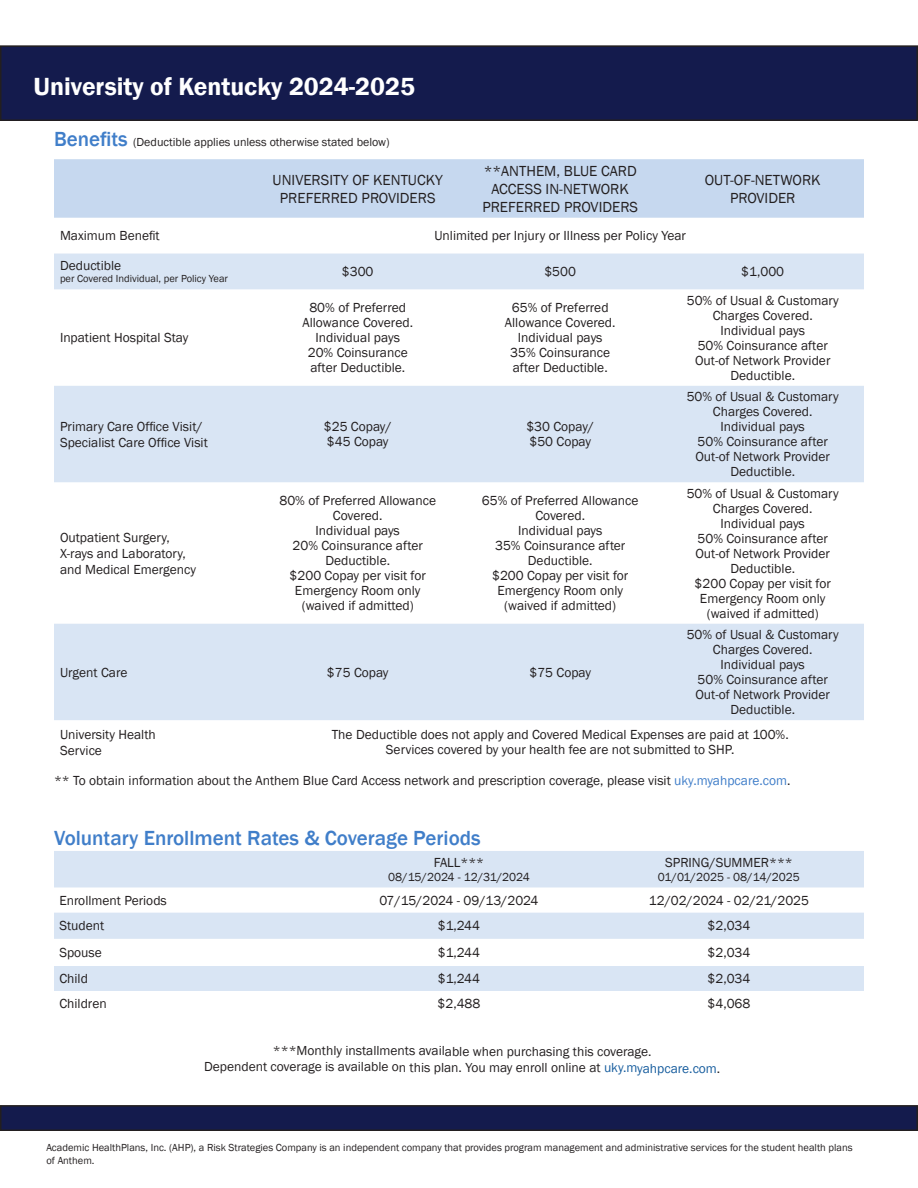
<style>
.page{position:relative;width:918px;height:1188px;background:#fff}
.page>*{position:absolute;margin:0;border:0;box-sizing:border-box;transform-origin:0 0}
.t1{font:600 25.5px "Franklin Gothic";color:#fff}
.t2{font:500 21px "Franklin Gothic";color:#407ec9}
.Table_-_Text__center{font:15px/18px "Franklin Gothic";color:#231f20;text-align:center}
.Table_-_Text__center-2{font:13.5px/15px "Franklin Gothic";color:#231f20;text-align:center}
.Table_-_Text__left{font:13.5px "Franklin Gothic";color:#231f20}
.Body_-_Heading__blue{font:12px "Franklin Gothic";color:#231f20}
.Table_-_Text__left-2{font:10.5px/12.6px "Franklin Gothic";color:#231f20}
.s1{font-weight:500;font-size:21px;color:#407ec9}
.s2{color:#407ec9}
.s3{color:#175d9e}
</style>
<div class="page">
<div style="left:54px;top:159px;width:810px;height:59px;background:#c6d8ef"></div>
<svg style="left:54px;top:254px;width:810px;height:466px"></svg>
<svg style="left:54px;top:851px;width:810px;height:140px;fill:#d9e5f4"></svg>
<div style="left:1px;top:46px;width:916px;height:74px;background:#141b4d"></div>
<div style="left:0;top:45px;width:918px;height:76px;border:2px solid #231f20"></div>
<div style="left:1px;top:1106px;width:916px;height:24px;background:#141b4d"></div>
<div style="left:0;top:1105px;width:918px;height:26px;border:2px solid #231f20"></div>
<p class="t1" style="left:33px;top:71px;width:383px">University of Kentucky 2024-2025</p>
<p class="Body_-_Heading__blue" style="left:54px;top:135px;width:337px"><span class="s1">Benefits</span> (Deductible applies unless otherwise stated below)</p>
<p class="Table_-_Text__center" style="left:273px;top:171px;width:172px">UNIVERSITY OF KENTUCKY<br>PREFERRED PROVIDERS</p>
<p class="Table_-_Text__center" style="left:482px;top:162px;width:157px">**ANTHEM, BLUE CARD<br>ACCESS IN-NETWORK<br>PREFERRED PROVIDERS</p>
<p class="Table_-_Text__center" style="left:705px;top:171px;width:117px">OUT-OF-NETWORK</p>
<p class="Table_-_Text__center" style="left:730px;top:189px;width:67px">PROVIDER</p>
<p class="Table_-_Text__left" style="left:60px;top:227px;width:101px">Maximum Benefit</p>
<p class="Table_-_Text__center-2" style="left:434px;top:229px;width:253px">Unlimited per Injury or Illness per Policy Year</p>
<p class="Table_-_Text__left" style="left:60px;top:257px;width:63px">Deductible</p>
<p class="Table_-_Text__left-2" style="left:60px;top:273px;width:170px">per Covered Individual, per Policy Year</p>
<p class="Table_-_Text__center-2" style="left:342px;top:264px;width:33px">$300</p>
<p class="Table_-_Text__center-2" style="left:544px;top:264px;width:33px">$500</p>
<p class="Table_-_Text__center-2" style="left:741px;top:264px;width:44px">$1,000</p>
<p class="Table_-_Text__left" style="left:60px;top:329px;width:130px">Inpatient Hospital Stay</p>
<p class="Table_-_Text__left" style="left:60px;top:418px;width:144px">Primary Care Office Visit/</p>
<p class="Table_-_Text__left" style="left:60px;top:434px;width:149px">Specialist Care Office Visit</p>
<p class="Table_-_Text__left" style="left:60px;top:529px;width:111px">Outpatient Surgery,</p>
<p class="Table_-_Text__left" style="left:60px;top:545px;width:127px">X-rays and Laboratory,</p>
<p class="Table_-_Text__left" style="left:60px;top:561px;width:138px">and Medical Emergency</p>
<p class="Table_-_Text__center-2" style="left:309px;top:301px;width:98px">80% of Preferred</p>
<p class="Table_-_Text__center-2" style="left:302px;top:316px;width:112px">Allowance Covered.</p>
<p class="Table_-_Text__center-2" style="left:315px;top:331px;width:86px">Individual pays</p>
<p class="Table_-_Text__center-2" style="left:308px;top:346px;width:101px">20% Coinsurance</p>
<p class="Table_-_Text__center-2" style="left:310px;top:361px;width:96px">after Deductible.</p>
<p class="Table_-_Text__center-2" style="left:324px;top:420px;width:69px">$25 Copay/</p>
<p class="Table_-_Text__center-2" style="left:327px;top:435px;width:63px">$45 Copay</p>
<p class="Table_-_Text__center-2" style="left:279px;top:494px;width:158px">80% of Preferred Allowance<br>Covered.</p>
<p class="Table_-_Text__center-2" style="left:316px;top:524px;width:86px">Individual pays</p>
<p class="Table_-_Text__center-2" style="left:293px;top:539px;width:132px">20% Coinsurance after<br>Deductible.</p>
<p class="Table_-_Text__center-2" style="left:290px;top:569px;width:138px">$200 Copay per visit for<br>Emergency Room only</p>
<p class="Table_-_Text__center-2" style="left:302px;top:599px;width:113px">(waived if admitted)</p>
<p class="Table_-_Text__center-2" style="left:512px;top:301px;width:98px">65% of Preferred</p>
<p class="Table_-_Text__center-2" style="left:505px;top:316px;width:112px">Allowance Covered.</p>
<p class="Table_-_Text__center-2" style="left:518px;top:331px;width:86px">Individual pays</p>
<p class="Table_-_Text__center-2" style="left:510px;top:346px;width:101px">35% Coinsurance</p>
<p class="Table_-_Text__center-2" style="left:513px;top:361px;width:96px">after Deductible.</p>
<p class="Table_-_Text__center-2" style="left:526px;top:420px;width:69px">$30 Copay/</p>
<p class="Table_-_Text__center-2" style="left:529px;top:435px;width:63px">$50 Copay</p>
<p class="Table_-_Text__center-2" style="left:482px;top:494px;width:158px">65% of Preferred Allowance<br>Covered.</p>
<p class="Table_-_Text__center-2" style="left:518px;top:524px;width:86px">Individual pays</p>
<p class="Table_-_Text__center-2" style="left:495px;top:539px;width:132px">35% Coinsurance after<br>Deductible.</p>
<p class="Table_-_Text__center-2" style="left:492px;top:569px;width:138px">$200 Copay per visit for<br>Emergency Room only</p>
<p class="Table_-_Text__center-2" style="left:504px;top:599px;width:113px">(waived if admitted)</p>
<p class="Table_-_Text__left" style="left:60px;top:664px;width:69px">Urgent Care</p>
<p class="Table_-_Text__center-2" style="left:327px;top:665px;width:63px">$75 Copay</p>
<p class="Table_-_Text__center-2" style="left:529px;top:665px;width:63px">$75 Copay</p>
<p class="Table_-_Text__center-2" style="left:687px;top:293px;width:153px">50% of Usual &amp; Customary<br>Charges Covered.</p>
<p class="Table_-_Text__center-2" style="left:720px;top:323px;width:86px">Individual pays</p>
<p class="Table_-_Text__center-2" style="left:698px;top:338px;width:132px">50% Coinsurance after</p>
<p class="Table_-_Text__center-2" style="left:695px;top:353px;width:137px">Out-of Network Provider<br>Deductible.</p>
<p class="Table_-_Text__center-2" style="left:687px;top:390px;width:154px">50% of Usual &amp; Customary<br>Charges Covered.</p>
<p class="Table_-_Text__center-2" style="left:721px;top:420px;width:86px">Individual pays</p>
<p class="Table_-_Text__center-2" style="left:698px;top:435px;width:132px">50% Coinsurance after</p>
<p class="Table_-_Text__center-2" style="left:695px;top:450px;width:136px">Out-of Network Provider<br>Deductible.</p>
<p class="Table_-_Text__center-2" style="left:687px;top:486px;width:154px">50% of Usual &amp; Customary<br>Charges Covered.</p>
<p class="Table_-_Text__center-2" style="left:721px;top:516px;width:86px">Individual pays</p>
<p class="Table_-_Text__center-2" style="left:698px;top:531px;width:132px">50% Coinsurance after</p>
<p class="Table_-_Text__center-2" style="left:695px;top:546px;width:136px">Out-of Network Provider<br>Deductible.</p>
<p class="Table_-_Text__center-2" style="left:695px;top:576px;width:138px">$200 Copay per visit for</p>
<p class="Table_-_Text__center-2" style="left:700px;top:591px;width:127px">Emergency Room only</p>
<p class="Table_-_Text__center-2" style="left:707px;top:606px;width:113px">(waived if admitted)</p>
<p class="Table_-_Text__center-2" style="left:687px;top:627px;width:154px">50% of Usual &amp; Customary<br>Charges Covered.</p>
<p class="Table_-_Text__center-2" style="left:721px;top:657px;width:86px">Individual pays</p>
<p class="Table_-_Text__center-2" style="left:698px;top:672px;width:132px">50% Coinsurance after</p>
<p class="Table_-_Text__center-2" style="left:695px;top:687px;width:136px">Out-of Network Provider<br>Deductible.</p>
<p class="Table_-_Text__left" style="left:60px;top:726px;width:97px">University Health</p>
<p class="Table_-_Text__left" style="left:60px;top:742px;width:44px">Service</p>
<p class="Table_-_Text__center-2" style="left:332px;top:728px;width:458px">The Deductible does not apply and Covered Medical Expenses are paid at 100%.</p>
<p class="Table_-_Text__center-2" style="left:386px;top:743px;width:350px">Services covered by your health fee are not submitted to SHP.</p>
<p class="Table_-_Text__center-2" style="left:54px;top:773px;width:738px">** To obtain information about the Anthem Blue Card Access network and prescription coverage, please visit <span class="s2">uky.myahpcare.com</span>.</p>
<p class="t2" style="left:54px;top:825px;width:428px">Voluntary Enrollment Rates &amp; Coverage Periods</p>
<p class="Table_-_Text__center-2" style="left:434px;top:855px;width:52px">FALL***</p>
<p class="Body_-_Heading__blue" style="left:388px;top:870px;width:143px">08/15/2024 - 12/31/2024</p>
<p class="Table_-_Text__center-2" style="left:665px;top:855px;width:129px">SPRING/SUMMER***</p>
<p class="Body_-_Heading__blue" style="left:658px;top:870px;width:144px">01/01/2025 - 08/14/2025</p>
<p class="Table_-_Text__center-2" style="left:59px;top:893px;width:109px">Enrollment Periods</p>
<p class="Table_-_Text__center-2" style="left:379px;top:893px;width:161px">07/15/2024 - 09/13/2024</p>
<p class="Table_-_Text__center-2" style="left:649px;top:893px;width:162px">12/02/2024 - 02/21/2025</p>
<p class="Table_-_Text__center-2" style="left:59px;top:919px;width:46px">Student</p>
<p class="Table_-_Text__center-2" style="left:438px;top:919px;width:44px">$1,244</p>
<p class="Table_-_Text__center-2" style="left:708px;top:919px;width:44px">$2,034</p>
<p class="Table_-_Text__center-2" style="left:59px;top:945px;width:44px">Spouse</p>
<p class="Table_-_Text__center-2" style="left:438px;top:945px;width:44px">$1,244</p>
<p class="Table_-_Text__center-2" style="left:708px;top:945px;width:44px">$2,034</p>
<p class="Table_-_Text__center-2" style="left:59px;top:972px;width:30px">Child</p>
<p class="Table_-_Text__center-2" style="left:438px;top:972px;width:44px">$1,244</p>
<p class="Table_-_Text__center-2" style="left:708px;top:972px;width:44px">$2,034</p>
<p class="Table_-_Text__center-2" style="left:59px;top:996px;width:49px">Children</p>
<p class="Table_-_Text__center-2" style="left:438px;top:996px;width:44px">$2,488</p>
<p class="Table_-_Text__center-2" style="left:708px;top:996px;width:44px">$4,068</p>
<p class="Table_-_Text__center-2" style="left:273px;top:1044px;width:380px">***Monthly installments available when purchasing this coverage.</p>
<p class="Table_-_Text__center-2" style="left:204px;top:1060px;width:518px">Dependent coverage is available on this plan. You may enroll online at <span class="s3">uky.myahpcare.com</span>.</p>
<p class="Table_-_Text__left-2" style="left:46px;top:1142px;width:808px">Academic HealthPlans, Inc. (AHP), a Risk Strategies Company is an independent company that provides program management and administrative services for the student health plans of Anthem.</p>
</div>
